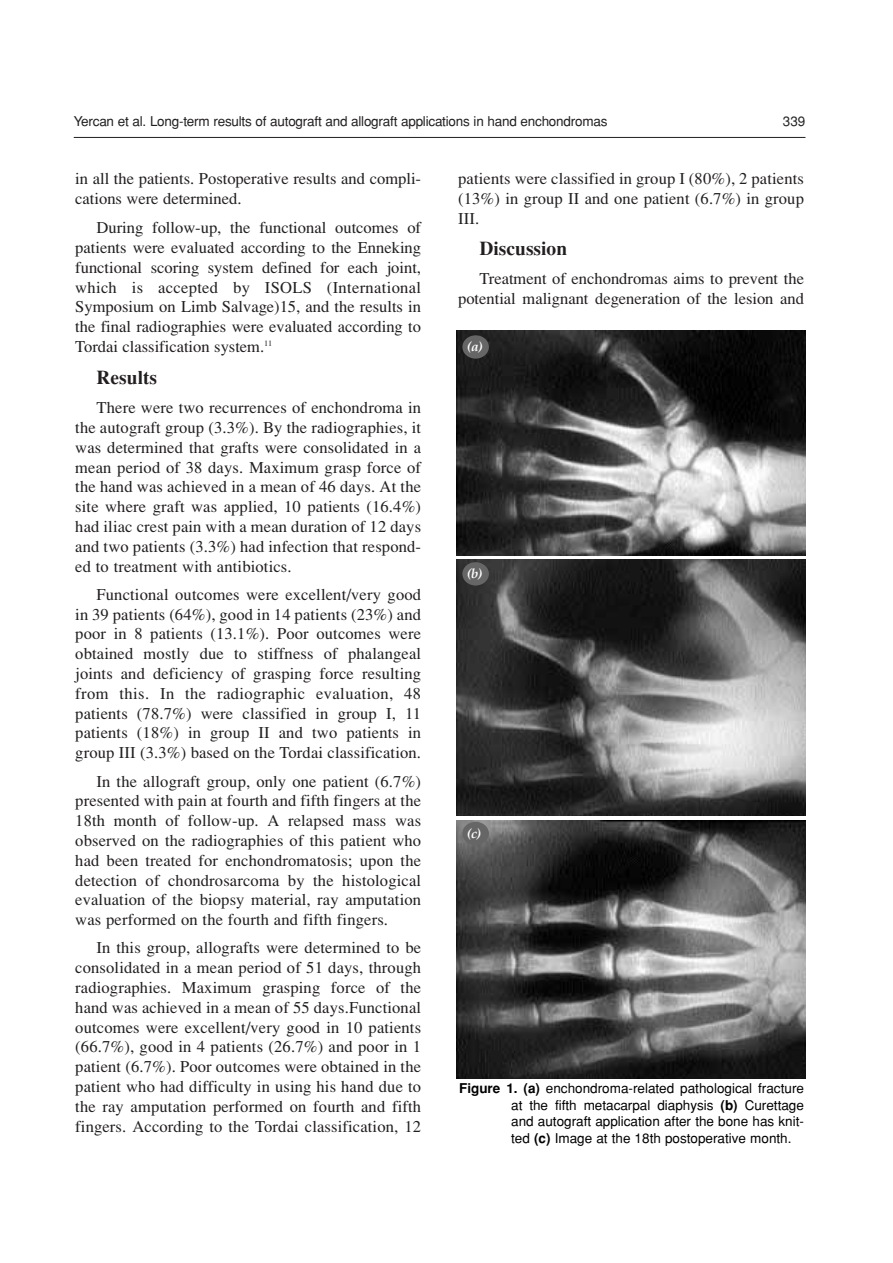
<style>
.page{position:relative;width:893px;height:1263px;background:#fff}
.page>*{position:absolute;margin:0;border:0;box-sizing:border-box;transform-origin:0 0}
.t1{font:19.5px "Times Turk B";color:#231f20}
.t2{font:16.5px/19.8px "Times Turk";letter-spacing:.01em;color:#231f20;text-align:justify}
.t3{font:13.5px/16.6px "Helvetica Turk";color:#000;text-align:justify}
.t4{font:13.5px "Helvetica Turk";letter-spacing:-.015em;color:#231f20}
.t5{font:13.5px "Palatino Turk BI";color:#fff}
.s1{font-family:"Helvetica Turk B"}
</style>
<div class="page">
<hr style="left:74px;top:137px;width:731px;height:1px;background:#231f20">
<img style="left:456px;top:330px;width:349px;height:226px">
<img style="left:456px;top:560px;width:349px;height:255px">
<img style="left:456px;top:820px;width:349px;height:259px">
<div style="left:462px;top:335px;width:27px;height:24px;background:#666;border-radius:50%"></div>
<div style="left:462px;top:562px;width:27px;height:24px;background:#666;border-radius:50%"></div>
<div style="left:462px;top:822px;width:27px;height:23px;background:#666;border-radius:50%"></div>
<p class="t4" style="left:74px;top:116px;width:535px">Yercan et al. Long-term results of autograft and allograft applications in hand enchondromas</p>
<p class="t4" style="left:783px;top:116px;width:24px">339</p>
<p class="t2" style="left:75px;top:170px;width:347px">in all the patients. Postoperative results and compli&shy;cations were determined.</p>
<p class="t2" style="left:75px;top:219px;width:347px;text-indent:21px">During follow-up, the functional outcomes of patients were evaluated according to the Enneking functional scoring system defined for each joint, which is accepted by ISOLS (International Symposium on Limb Salvage)15, and the results in the final radiographies were evaluated according to Tordai classification system.<sup>11</sup></p>
<p class="t1" style="left:96px;top:371px;width:62px">Results</p>
<p class="t2" style="left:75px;top:399px;width:347px;text-indent:21px">There were two recurrences of enchondroma in the autograft group (3.3%). By the radiographies, it was determined that grafts were consolidated in a mean period of 38 days. Maximum grasp force of the hand was achieved in a mean of 46 days. At the site where graft was applied, 10 patients (16.4%) had iliac crest pain with a mean duration of 12 days and two patients (3.3%) had infection that respond&shy;ed to treatment with antibiotics.</p>
<p class="t2" style="left:75px;top:586px;width:347px;text-indent:21px">Functional outcomes were excellent/very good in 39 patients (64%), good in 14 patients (23%) and poor in 8 patients (13.1%). Poor outcomes were obtained mostly due to stiffness of phalangeal joints and deficiency of grasping force resulting from this. In the radiographic evaluation, 48 patients (78.7%) were classified in group I, 11 patients (18%) in group II and two patients in group III (3.3%) based on the Tordai classification.</p>
<p class="t2" style="left:75px;top:773px;width:347px;text-indent:21px">In the allograft group, only one patient (6.7%) presented with pain at fourth and fifth fingers at the 18th month of follow-up. A relapsed mass was observed on the radiographies of this patient who had been treated for enchondromatosis; upon the detection of chondrosarcoma by the histological evaluation of the biopsy material, ray amputation was performed on the fourth and fifth fingers.</p>
<p class="t2" style="left:75px;top:940px;width:347px;text-indent:21px">In this group, allografts were determined to be consolidated in a mean period of 51 days, through radiographies. Maximum grasping force of the hand was achieved in a mean of 55 days.Functional outcomes were excellent/very good in 10 patients (66.7%), good in 4 patients (26.7%) and poor in 1 patient (6.7%). Poor outcomes were obtained in the patient who had difficulty in using his hand due to the ray amputation performed on fourth and fifth fingers. According to the Tordai classification, 12</p>
<p class="t2" style="left:458px;top:170px;width:347px">patients were classified in group I (80%), 2 patients (13%) in group II and one patient (6.7%) in group III.</p>
<p class="t1" style="left:479px;top:242px;width:89px">Discussion</p>
<p class="t2" style="left:458px;top:270px;width:347px;text-align:right">Treatment of enchondromas aims to prevent the potential malignant degeneration of the lesion and</p>
<p class="t5" style="left:466px;top:342px;width:18px">(a)</p>
<p class="t5" style="left:466px;top:569px;width:17px">(b)</p>
<p class="t5" style="left:466px;top:828px;width:16px">(c)</p>
<p class="t3" style="left:511px;top:1082px;width:294px;text-indent:-52px"><span class="s1">Figure 1. (a)</span> enchondroma-related pathological fracture at the fifth metacarpal diaphysis <span class="s1">(b)</span> Curettage and autograft application after the bone has knit&shy;ted <span class="s1">(c)</span> Image at the 18th postoperative month.</p>
</div>
